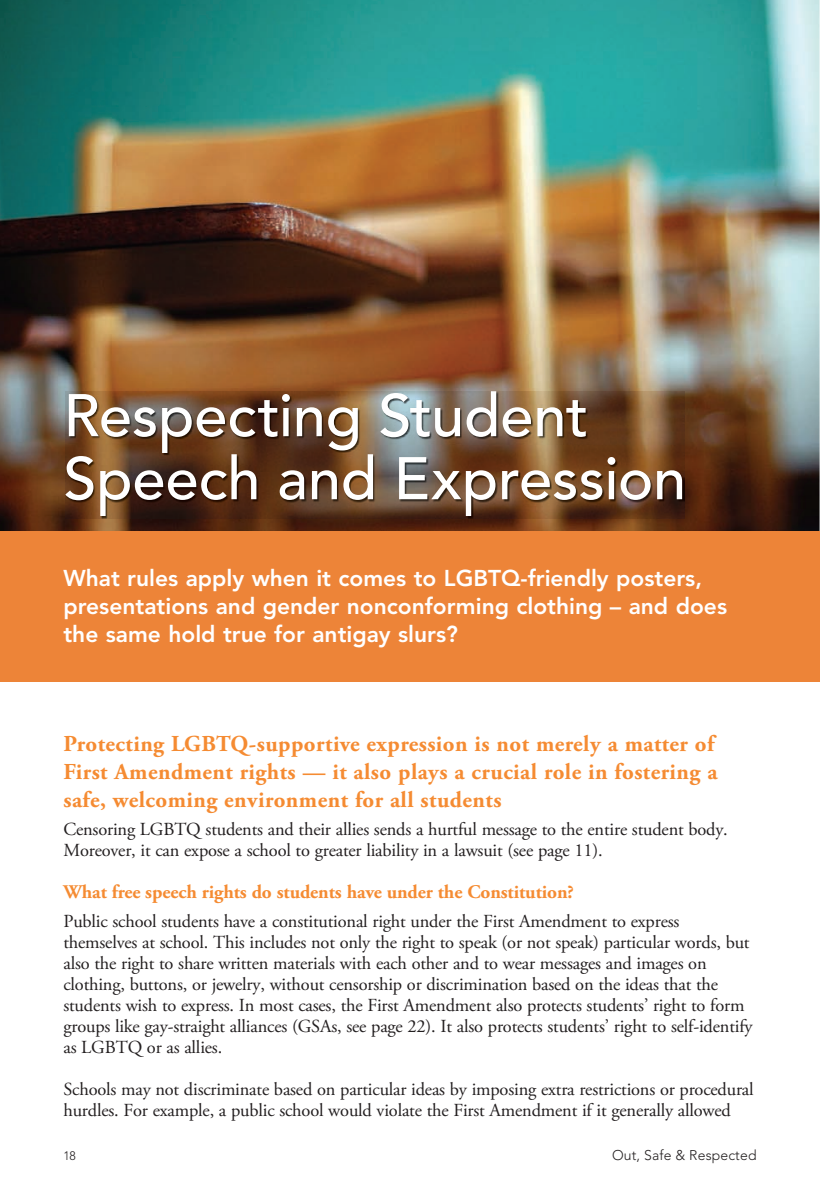
<style>
.page{position:relative;width:820px;height:1198px;background:#fff}
.page>*{position:absolute;margin:0;border:0;box-sizing:border-box;transform-origin:0 0}
.t1{font:500 59.5px/63px "Avenir LT Std";letter-spacing:-.005em;color:#fff}
.t2{font:700 22.75px/28px "Adobe Garamond Pro";letter-spacing:.02em;color:#f58b32}
.t3{font:800 22.75px/28px "Avenir LT Std";color:#fff}
.t4{font:700 19.25px "Adobe Garamond Pro";letter-spacing:-.005em;color:#f58b32}
.t5{font:18.38px/21px "Adobe Garamond Pro";letter-spacing:-.01em;color:#231f20}
.t6{font:300 14px "Avenir LT Std";letter-spacing:.01em;color:#231f20}
.t7{font:300 12.25px "Avenir LT Std";color:#231f20}
</style>
<div class="page">
<img style="left:0;top:0;width:819px;height:531px">
<img style="left:65px;top:392px;width:619px;height:126px">
<div style="left:0;top:532px;width:819px;height:150px;background:#ed8438"></div>
<img style="left:0;top:531px;width:819px;height:1px">
<h1 class="t1" style="left:63px;top:386px;width:624px">Respecting Student<br>Speech and Expression</h1>
<p class="t3" style="left:63px;top:564px;width:665px">What rules apply when it comes to LGBTQ-friendly posters, presentations and gender nonconforming clothing – and does the same hold true for antigay slurs?</p>
<p class="t2" style="left:63px;top:730px;width:655px">Protecting LGBTQ-supportive expression is not merely a matter of<br>First Amendment rights — it also plays a crucial role in fostering a safe, welcoming environment for all students</p>
<p class="t5" style="left:63px;top:820px;width:666px">Censoring LGBTQ students and their allies sends a hurtful message to the entire student body.<br>Moreover, it can expose a school to greater liability in a lawsuit (see page 11).</p>
<p class="t4" style="left:63px;top:881px;width:512px">What free speech rights do students have under the Constitution?</p>
<p class="t5" style="left:63px;top:911px;width:690px">Public school students have a constitutional right under the First Amendment to express themselves at school. This includes not only the right to speak (or not speak) particular words, but also the right to share written materials with each other and to wear messages and images on clothing, buttons, or jewelry, without censorship or discrimination based on the ideas that the students wish to express. In most cases, the First Amendment also protects students’ right to form groups like gay-straight alliances (GSAs, see page 22). It also protects students’ right to self-identify as LGBTQ or as allies.</p>
<p class="t5" style="left:63px;top:1080px;width:692px">Schools may not discriminate based on particular ideas by imposing extra restrictions or procedural hurdles. For example, a public school would violate the First Amendment if it generally allowed</p>
<p class="t7" style="left:63px;top:1148px;width:14px">18</p>
<p class="t6" style="left:612px;top:1147px;width:146px">Out, Safe &amp; Respected</p>
</div>
